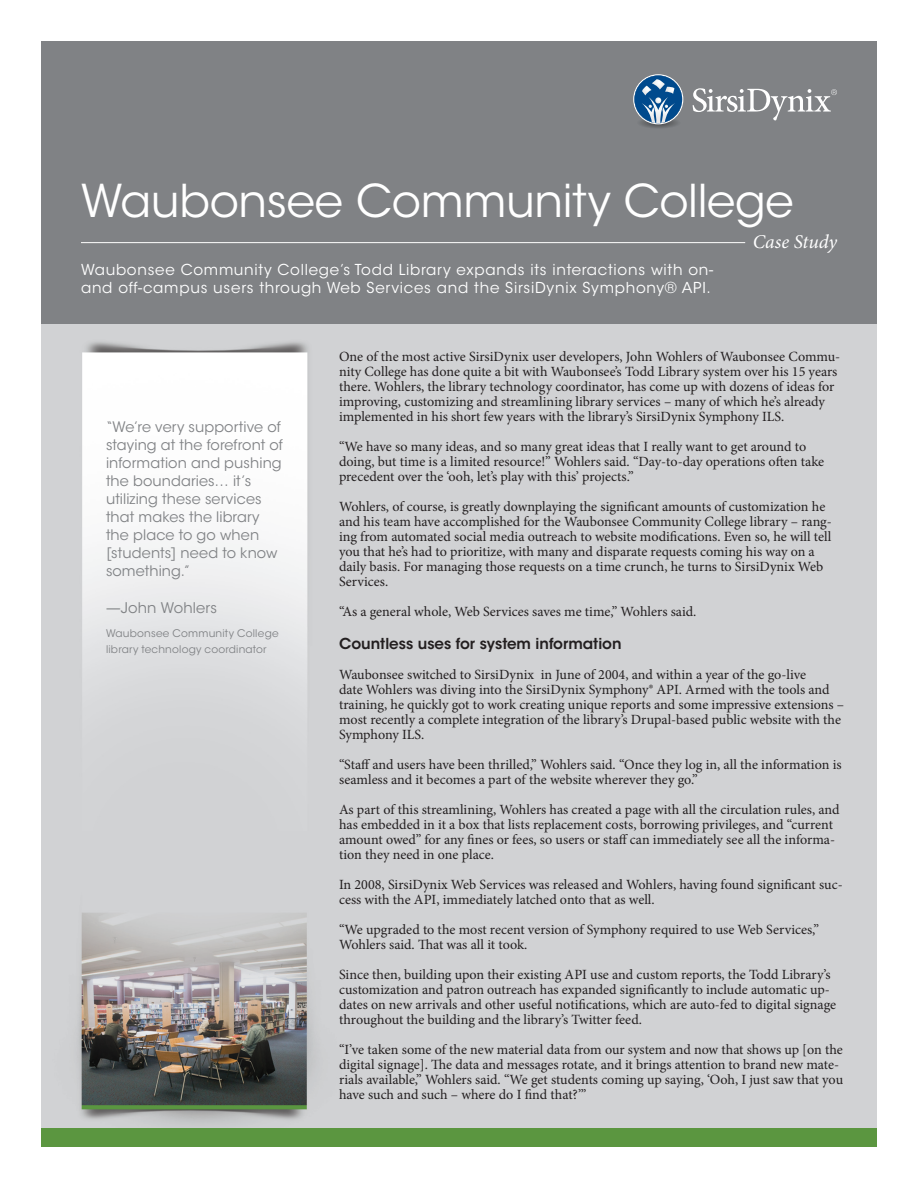
<style>
.page{position:relative;width:918px;height:1188px;background:#fff}
.page>*{position:absolute;margin:0;border:0;box-sizing:border-box;transform-origin:0 0}
.t1{font:45px "ITC Avant Garde Std";letter-spacing:-.005em;color:#fff}
.t2{font:italic 19.5px "Minion Pro";letter-spacing:-.005em;color:#fff}
.t3{font:15px/18px "ITC Avant Garde Std";letter-spacing:.05em;color:#fff}
.t4{font:600 15px "ITC Avant Garde Std";color:#231f20}
.t5{font:14.55px "ITC Avant Garde Std";letter-spacing:.01em;color:#808285}
.t6{font:14.4px/18px "ITC Avant Garde Std";letter-spacing:.01em;color:#808285}
.t7{font:14.1px/15px "Minion Pro";letter-spacing:-.005em;color:#231f20}
.t8{font:10.5px/16.2px "ITC Avant Garde Std";letter-spacing:.02em;color:#808285}
</style>
<div class="page">
<div style="left:0;top:301px;width:918px;height:877px;background:#d1d2d4"></div>
<div style="left:0;top:0;width:918px;height:324px;background:#808285"></div>
<img style="left:82px;top:342px;width:226px;height:363px">
<img style="left:634px;top:75px;width:48px;height:48px;border-radius:24px">
<svg style="left:633px;top:79px;width:51px;height:49px"></svg>
<svg style="left:693px;top:88px;width:144px;height:32px"></svg>
<img style="left:77px;top:913px;width:238px;height:211px">
<hr style="left:81px;top:242px;width:664px;height:1px;background:#fff">
<div style="left:0;top:1128px;width:918px;height:40px;background:#5b9640"></div>
<div style="left:0;top:0;width:40px;height:1188px;background:#fff"></div>
<div style="left:0;top:0;width:918px;height:40px;background:#fff"></div>
<div style="left:0;top:1148px;width:918px;height:40px;background:#fff"></div>
<div style="left:878px;top:0;width:40px;height:1188px;background:#fff"></div>
<p class="t1" style="left:81px;top:174px;width:714px">Waubonsee Community College</p>
<p class="t3" style="left:81px;top:260px;width:634px">Waubonsee Community College’s Todd Library expands its interactions with on&shy;and off-campus users through Web Services and the SirsiDynix Symphony® API.</p>
<p class="t2" style="left:753px;top:229px;width:86px">Case Study</p>
<p class="t6" style="left:106px;top:418px;width:178px">“We’re very supportive of staying at the forefront of information and pushing the boundaries… it’s utilizing these services that makes the library the place to go when [students] need to know something.”</p>
<p class="t5" style="left:106px;top:599px;width:112px">—John Wohlers</p>
<p class="t8" style="left:106px;top:625px;width:174px">Waubonsee Community College library technology coordinator</p>
<p class="t7" style="left:339px;top:349px;width:503px">One of the most active SirsiDynix user developers, John Wohlers of Waubonsee Commu&shy;nity College has done quite a bit with Waubonsee’s Todd Library system over his 15 years there. Wohlers, the library technology coordinator, has come up with dozens of ideas for improving, customizing and streamlining library services – many of which he’s already implemented in his short few years with the library’s SirsiDynix Symphony ILS.</p>
<p class="t7" style="left:339px;top:439px;width:487px">“We have so many ideas, and so many great ideas that I really want to get around to doing, but time is a limited resource!” Wohlers said. “Day-to-day operations often take precedent over the ‘ooh, let’s play with this’ projects.”</p>
<p class="t7" style="left:339px;top:499px;width:494px">Wohlers, of course, is greatly downplaying the significant amounts of customization he and his team have accomplished for the Waubonsee Community College library – rang&shy;ing from automated social media outreach to website modifications. Even so, he will tell you that he’s had to prioritize, with many and disparate requests coming his way on a daily basis. For managing those requests on a time crunch, he turns to SirsiDynix Web Services.</p>
<p class="t7" style="left:339px;top:604px;width:359px">“As a general whole, Web Services saves me time,” Wohlers said.</p>
<p class="t4" style="left:339px;top:634px;width:284px">Countless uses for system information</p>
<p class="t7" style="left:339px;top:667px;width:507px">Waubonsee switched to SirsiDynix in June of 2004, and within a year of the go-live<br>date Wohlers was diving into the SirsiDynix Symphony® API. Armed with the tools and training, he quickly got to work creating unique reports and some impressive extensions – most recently a complete integration of the library’s Drupal-based public website with the Symphony ILS.</p>
<p class="t7" style="left:339px;top:757px;width:504px">“Staff and users have been thrilled,” Wohlers said. “Once they log in, all the information is seamless and it becomes a part of the website wherever they go.”</p>
<p class="t7" style="left:339px;top:802px;width:502px">As part of this streamlining, Wohlers has created a page with all the circulation rules, and has embedded in it a box that lists replacement costs, borrowing privileges, and “current amount owed” for any fines or fees, so users or staff can immediately see all the informa&shy;tion they need in one place.</p>
<p class="t7" style="left:339px;top:877px;width:505px">In 2008, SirsiDynix Web Services was released and Wohlers, having found significant suc&shy;cess with the API, immediately latched onto that as well.</p>
<p class="t7" style="left:339px;top:922px;width:482px">“We upgraded to the most recent version of Symphony required to use Web Services,”<br>Wohlers said. That was all it took.</p>
<p class="t7" style="left:339px;top:967px;width:499px">Since then, building upon their existing API use and custom reports, the Todd Library’s customization and patron outreach has expanded significantly to include automatic up&shy;dates on new arrivals and other useful notifications, which are auto-fed to digital signage throughout the building and the library’s Twitter feed.</p>
<p class="t7" style="left:339px;top:1042px;width:506px">“I’ve taken some of the new material data from our system and now that shows up [on the digital signage]. The data and messages rotate, and it brings attention to brand new mate&shy;rials available,” Wohlers said. “We get students coming up saying, ‘Ooh, I just saw that you have such and such – where do I find that?’”</p>
</div>
